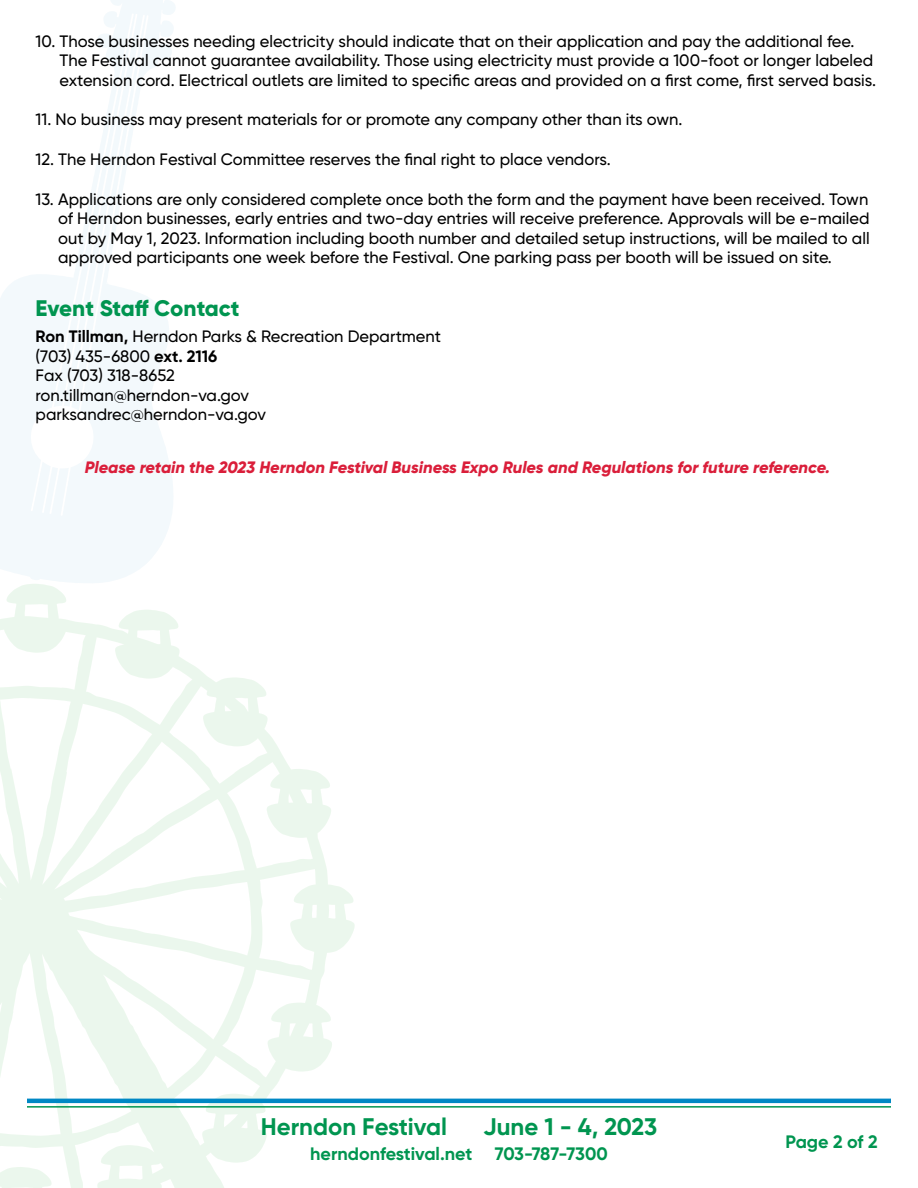
<style>
.page{position:relative;width:918px;height:1188px;background:#fff}
.page>*{position:absolute;margin:0;border:0;box-sizing:border-box;transform-origin:0 0}
.t1{font:700 24px "Gilroy";color:#009550}
.t2{font:800 22.5px "Gilroy";color:#009550}
.t3{font:700 18px "Gilroy";color:#009550}
.t4{font:500 16.5px/19.5px "Gilroy";color:#000}
.t5{font:italic 800 16.5px "Gilroy";color:#da1e3a}
.s1{font-weight:700}
</style>
<div class="page">
<svg style="left:0;top:584px;width:355px;height:604px"></svg>
<svg style="left:0;top:0;width:175px;height:583px;fill:#f3f9fc"></svg>
<hr style="left:27px;top:1106px;width:864px;height:2px;background:#009550">
<hr style="left:27px;top:1099px;width:864px;height:4px;background:#0088c5">
<p class="t4" style="left:60px;top:31px;width:818px;text-indent:-24px">10. Those businesses needing electricity should indicate that on their application and pay the additional fee.<br>The Festival cannot guarantee availability. Those using electricity must provide a 100-foot or longer labeled extension cord. Electrical outlets are limited to specific areas and provided on a first come, first served basis.</p>
<p class="t4" style="left:36px;top:110px;width:648px">11. No business may present materials for or promote any company other than its own.</p>
<p class="t4" style="left:36px;top:150px;width:577px">12. The Herndon Festival Committee reserves the final right to place vendors.</p>
<p class="t4" style="left:58px;top:189px;width:813px;text-align:justify;text-indent:-23px">13. Applications are only considered complete once both the form and the payment have been received. Town of Herndon businesses, early entries and two-day entries will receive preference. Approvals will be e-mailed out by May 1, 2023. Information including booth number and detailed setup instructions, will be mailed to all approved participants one week before the Festival. One parking pass per booth will be issued on site.</p>
<h2 class="t2" style="left:36px;top:294px;width:205px">Event Staff Contact</h2>
<p class="t4" style="left:36px;top:327px;width:407px"><span class="s1">Ron Tillman,</span> Herndon Parks &amp; Recreation Department (703) 435-6800 <span class="s1">ext. 2116<br></span>Fax (703) 318-8652<br>ron.tillman@herndon-va.gov parksandrec@herndon-va.gov</p>
<p class="t5" style="left:85px;top:457px;width:747px">Please retain the 2023 Herndon Festival Business Expo Rules and Regulations for future reference.</p>
<h1 class="t1" style="left:261px;top:1111px;width:188px">Herndon Festival</h1>
<h1 class="t1" style="left:483px;top:1111px;width:176px">June 1 - 4, 2023</h1>
<p class="t3" style="left:310px;top:1142px;width:164px">herndonfestival.net</p>
<p class="t3" style="left:495px;top:1142px;width:114px">703-787-7300</p>
<p class="t3" style="left:786px;top:1130px;width:93px">Page 2 of 2</p>
</div>
